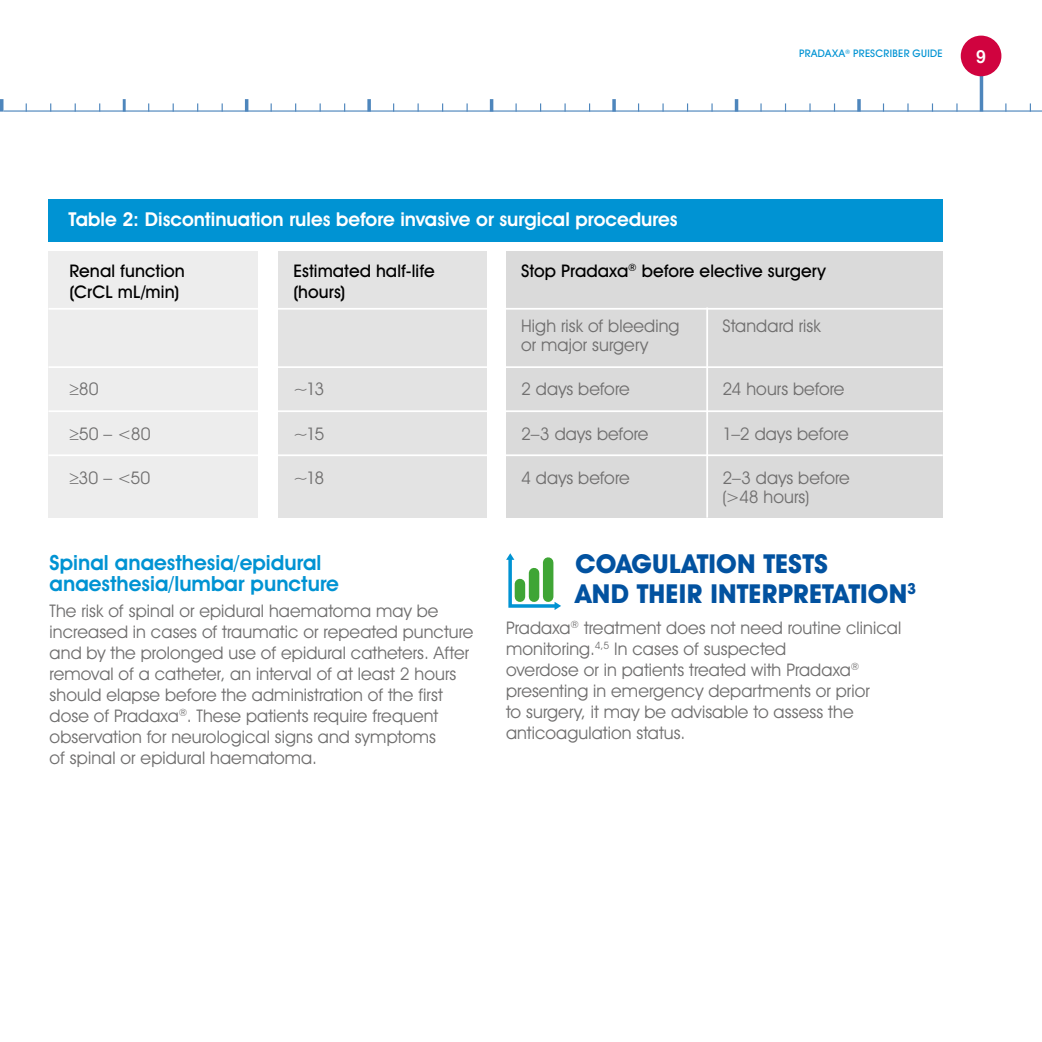
<style>
.page{position:relative;width:1042px;height:1042px;background:#fff}
.page>*{position:absolute;margin:0;border:0;box-sizing:border-box;transform-origin:0 0}
.t1{font:700 26.25px/29.8px "Avant Garde IT Cby BT";letter-spacing:.005em;color:#0252a0}
.t2{font:600 21px/21px "Avant Garde IT Cby BT";color:#0093d3}
.t3{font:600 19.25px "Avant Garde IT Cby BT";color:#fff}
.t4{font:17.5px/21px "Avant Garde IT Cby BT";letter-spacing:.005em;color:#706f6f}
.t5{font:500 17.5px "Avant Garde IT Cby BT";letter-spacing:.005em;color:#000}
.t6{font:600 condensed 17.5px "Avant Garde IT Cby BT";color:#fff}
.t7{font:500 10.5px "Avant Garde IT Cby BT";letter-spacing:.03em;color:#0093d3}
</style>
<div class="page">
<svg style="left:979px;top:76px;width:4px;height:34px"></svg>
<hr style="left:3px;top:110px;width:1039px;height:2px;background:#0252a0">
<svg style="left:857px;top:99px;width:4px;height:13px"></svg>
<svg style="left:735px;top:99px;width:3px;height:13px"></svg>
<svg style="left:612px;top:99px;width:4px;height:13px"></svg>
<svg style="left:490px;top:99px;width:3px;height:13px"></svg>
<svg style="left:564px;top:103px;width:2px;height:9px"></svg>
<svg style="left:515px;top:103px;width:2px;height:9px"></svg>
<svg style="left:367px;top:99px;width:4px;height:13px"></svg>
<svg style="left:466px;top:103px;width:2px;height:9px"></svg>
<svg style="left:417px;top:103px;width:2px;height:9px"></svg>
<svg style="left:245px;top:99px;width:3px;height:13px"></svg>
<svg style="left:319px;top:103px;width:2px;height:9px"></svg>
<svg style="left:123px;top:99px;width:3px;height:13px"></svg>
<svg style="left:0;top:99px;width:4px;height:13px"></svg>
<div style="left:961px;top:36px;width:40px;height:40px;background:#d0033f;border-radius:50%"></div>
<div style="left:506px;top:251px;width:437px;height:267px;background:#dadada"></div>
<div style="left:48px;top:251px;width:210px;height:267px;background:#ededed"></div>
<div style="left:278px;top:251px;width:208px;height:267px;background:#e3e3e3"></div>
<div style="left:48px;top:199px;width:895px;height:42px;background:#0093d3"></div>
<hr style="left:48px;top:308px;width:895px;height:2px;background:#fff">
<hr style="left:48px;top:366px;width:895px;height:2px;background:#fff">
<hr style="left:48px;top:410px;width:895px;height:2px;background:#fff">
<hr style="left:48px;top:454px;width:895px;height:2px;background:#fff">
<hr style="left:706px;top:307px;width:2px;height:211px;background:#fff">
<svg style="left:506px;top:553px;width:55px;height:57px"></svg>
<p class="t7" style="left:799px;top:47px;width:145px">PRADAXA<sup>®</sup> PRESCRIBER GUIDE</p>
<p class="t6" style="left:976px;top:46px;width:11px">9</p>
<p class="t3" style="left:68px;top:208px;width:611px">Table 2: Discontinuation rules before invasive or surgical procedures</p>
<p class="t5" style="left:69px;top:260px;width:117px">Renal function</p>
<p class="t5" style="left:293px;top:260px;width:143px">Estimated half-life</p>
<p class="t5" style="left:521px;top:260px;width:307px">Stop Pradaxa<sup>®</sup> before elective surgery</p>
<p class="t5" style="left:69px;top:281px;width:111px">(CrCL mL/min)</p>
<p class="t5" style="left:293px;top:281px;width:53px">(hours)</p>
<p class="t4" style="left:521px;top:315px;width:160px">High risk of bleeding</p>
<p class="t4" style="left:722px;top:315px;width:100px">Standard risk</p>
<p class="t4" style="left:521px;top:334px;width:128px">or major surgery</p>
<p class="t4" style="left:69px;top:378px;width:31px">≥80</p>
<p class="t4" style="left:293px;top:378px;width:32px">~13</p>
<p class="t4" style="left:521px;top:378px;width:110px">2 days before</p>
<p class="t4" style="left:722px;top:378px;width:124px">24 hours before</p>
<p class="t4" style="left:69px;top:423px;width:83px">≥50 – &lt;80</p>
<p class="t4" style="left:293px;top:423px;width:32px">~15</p>
<p class="t4" style="left:521px;top:423px;width:129px">2–3 days before</p>
<p class="t4" style="left:722px;top:423px;width:128px">1–2 days before</p>
<p class="t4" style="left:69px;top:467px;width:82px">≥30 – &lt;50</p>
<p class="t4" style="left:293px;top:467px;width:32px">~18</p>
<p class="t4" style="left:521px;top:467px;width:110px">4 days before</p>
<p class="t4" style="left:722px;top:467px;width:129px;line-height:19.2px">2–3 days before (&gt;48 hours)</p>
<p class="t2" style="left:50px;top:551px;width:291px">Spinal anaesthesia/epidural anaesthesia/lumbar puncture</p>
<p class="t4" style="left:50px;top:600px;width:425px">The risk of spinal or epidural haematoma may be increased in cases of traumatic or repeated puncture and by the prolonged use of epidural catheters. After removal of a catheter, an interval of at least 2 hours should elapse before the administration of the first dose of Pradaxa<sup>®</sup>. These patients require frequent observation for neurological signs and symptoms<br>of spinal or epidural haematoma.</p>
<h1 class="t1" style="left:575px;top:549px;width:342px">COAGULATION TESTS<br>AND THEIR INTERPRETATION<sup>3</sup></h1>
<p class="t4" style="left:506px;top:617px;width:396px">Pradaxa<sup>®</sup> treatment does not need routine clinical monitoring.<sup>4,5</sup> In cases of suspected<br>overdose or in patients treated with Pradaxa<sup>® </sup>presenting in emergency departments or prior<br>to surgery, it may be advisable to assess the anticoagulation status.</p>
</div>
